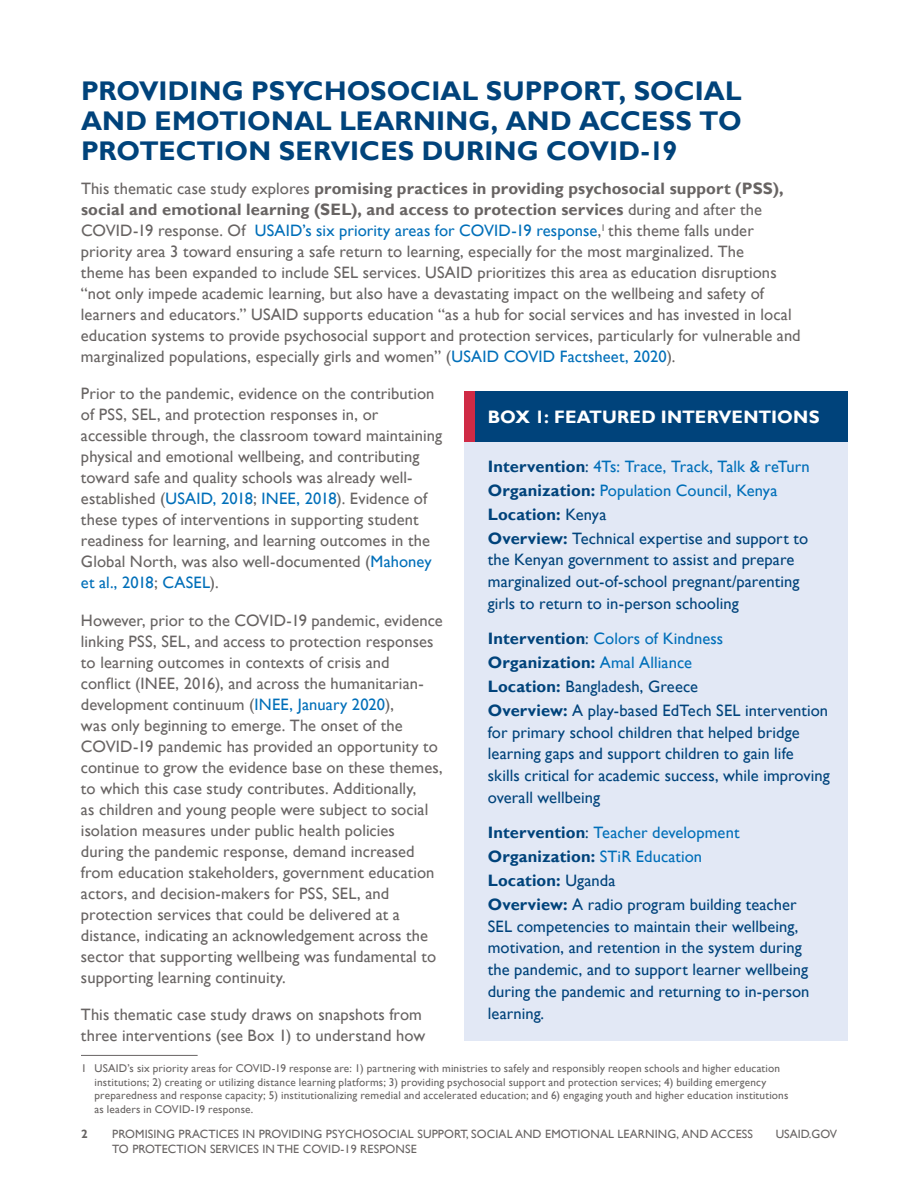
<style>
.page{position:relative;width:918px;height:1188px;background:#fff}
.page>*{position:absolute;margin:0;border:0;box-sizing:border-box;transform-origin:0 0}
.t1{font:700 27px/30px "Gill Sans";letter-spacing:.005em;color:#00437b;text-align:justify}
.t2{font:700 18px "Gill Sans";letter-spacing:.005em;color:#fff}
.t3{font:16.5px/21px "Gill Sans";letter-spacing:.005em;color:#686463}
.t4{font:16.5px/21.8px "Gill Sans";letter-spacing:.005em;color:#00437b}
.t5{font:16.5px/23.9px "Gill Sans";letter-spacing:.005em;color:#006fb9}
.t6{font:700 16.5px/23.9px "Gill Sans";letter-spacing:.005em;color:#00437b}
.t7{font:12px/14.4px "Gill Sans";letter-spacing:.01em;color:#686463}
.t8{font:700 12px "Gill Sans";color:#686463}
.t9{font:11.25px/13.5px "Gill Sans";letter-spacing:.015em;color:#686463;text-align:center}
.s1{font-weight:700}
.s2{color:#006fb9}
.s3{font-weight:700;color:#00437b}
.s4{color:#00437b}
.s5{font-weight:400}
.s6{font-weight:400;color:#006fb9}
</style>
<div class="page">
<div style="left:464px;top:438px;width:384px;height:603px;background:#e2e8f5"></div>
<div style="left:464px;top:391px;width:384px;height:51px;background:#00437b"></div>
<div style="left:464px;top:391px;width:11px;height:51px;background:#cf2a45"></div>
<hr style="left:81px;top:1055px;width:117px;height:1px;background:#686463">
<h2 class="t1" style="left:81px;top:76px;width:662px">PROVIDING PSYCHOSOCIAL SUPPORT, SOCIAL AND EMOTIONAL LEARNING, AND ACCESS TO PROTECTION SERVICES DURING COVID-19</h2>
<p class="t3" style="left:81px;top:178px;width:721px">This thematic case study explores <span class="s1">promising practices in providing psychosocial support (PSS), social and emotional learning (SEL), and access to protection services</span> during and after the COVID-19 response. Of <span class="s2">USAID’s six priority areas for COVID-19 response</span>,<sup>1</sup> this theme falls under priority area 3 toward ensuring a safe return to learning, especially for the most marginalized. The<br>theme has been expanded to include SEL services. USAID prioritizes this area as education disruptions “not only impede academic learning, but also have a devastating impact on the wellbeing and safety of learners and educators.” USAID supports education “as a hub for social services and has invested in local education systems to provide psychosocial support and protection services, particularly for vulnerable and marginalized populations, especially girls and women” (<span class="s2">USAID COVID Factsheet, 2020</span>).</p>
<p class="t3" style="left:81px;top:384px;width:363px">Prior to the pandemic, evidence on the contribution of PSS, SEL, and protection responses in, or accessible through, the classroom toward maintaining physical and emotional wellbeing, and contributing toward safe and quality schools was already well&shy;established (<span class="s2">USAID, 2018</span>; <span class="s2">INEE, 2018</span>). Evidence of these types of interventions in supporting student readiness for learning, and learning outcomes in the Global North, was also well-documented (<span class="s2">Mahoney et al., 2018</span>; <span class="s2">CASEL</span>).</p>
<p class="t3" style="left:81px;top:610px;width:363px">However, prior to the COVID-19 pandemic, evidence linking PSS, SEL, and access to protection responses to learning outcomes in contexts of crisis and</p>
<p class="t3" style="left:81px;top:673px;width:344px">conflict (INEE, 2016), and across the humanitarian-</p>
<p class="t3" style="left:81px;top:694px;width:363px">development continuum (<span class="s2">INEE, January 2020</span>),<br>was only beginning to emerge. The onset of the COVID-19 pandemic has provided an opportunity to continue to grow the evidence base on these themes, to which this case study contributes. Additionally,<br>as children and young people were subject to social isolation measures under public health policies<br>during the pandemic response, demand increased from education stakeholders, government education actors, and decision-makers for PSS, SEL, and protection services that could be delivered at a distance, indicating an acknowledgement across the sector that supporting wellbeing was fundamental to supporting learning continuity.</p>
<p class="t3" style="left:81px;top:1004px;width:346px">This thematic case study draws on snapshots from three interventions (see Box 1) to understand how</p>
<h2 class="t2" style="left:488px;top:406px;width:333px">BOX 1: FEATURED INTERVENTIONS</h2>
<p class="t5" style="left:488px;top:455px;width:323px"><span class="s3">Intervention</span><span class="s4">:</span> 4Ts: Trace, Track, Talk &amp; reTurn <span class="s3">Organization:</span> Population Council, Kenya <span class="s3">Location:</span> <span class="s4">Kenya<br></span><span class="s3">Overview:</span> <span class="s4">Technical expertise and support to</span></p>
<p class="t4" style="left:488px;top:549px;width:313px">the Kenyan government to assist and prepare marginalized out-of-school pregnant/parenting girls to return to in-person schooling</p>
<p class="t4" style="left:488px;top:627px;width:342px;line-height:23.9px"><span class="s1">Intervention</span>: <span class="s2">Colors of Kindness </span><span class="s1">Organization:</span> <span class="s2">Amal Alliance<br></span><span class="s1">Location:</span> Bangladesh, Greece<br><span class="s1">Overview:</span> A play-based EdTech SEL intervention</p>
<p class="t4" style="left:488px;top:721px;width:313px">for primary school children that helped bridge</p>
<p class="t4" style="left:488px;top:743px;width:344px">learning gaps and support children to gain life skills critical for academic success, while improving overall wellbeing</p>
<p class="t6" style="left:488px;top:821px;width:311px">Intervention<span class="s5">:</span> <span class="s6">Teacher development<br></span>Organization: <span class="s6">STiR Education<br></span>Location: <span class="s5">Uganda<br></span>Overview: <span class="s5">A radio program building teacher</span></p>
<p class="t4" style="left:488px;top:915px;width:323px">SEL competencies to maintain their wellbeing, motivation, and retention in the system during the pandemic, and to support learner wellbeing during the pandemic and returning to in-person</p>
<p class="t4" style="left:488px;top:1002px;width:58px">learning.</p>
<p class="t9" style="left:81px;top:1062px;width:701px">1 USAID’s six priority areas for COVID-19 response are: 1) partnering with ministries to safely and responsibly reopen schools and higher education institutions; 2) creating or utilizing distance learning platforms; 3) providing psychosocial support and protection services; 4) building emergency</p>
<p class="t9" style="left:94px;top:1089px;width:695px">preparedness and response capacity; 5) institutionalizing remedial and accelerated education; and 6) engaging youth and higher education institutions</p>
<p class="t9" style="left:95px;top:1102px;width:160px">as leaders in COVID-19 response.</p>
<p class="t8" style="left:81px;top:1127px;width:8px">2</p>
<p class="t7" style="left:112px;top:1127px;width:642px">PROMISING PRACTICES IN PROVIDING PSYCHOSOCIAL SUPPORT, SOCIAL AND EMOTIONAL LEARNING, AND ACCESS<br>TO PROTECTION SERVICES IN THE COVID-19 RESPONSE</p>
<p class="t7" style="left:776px;top:1127px;width:63px">USAID.GOV</p>
</div>
